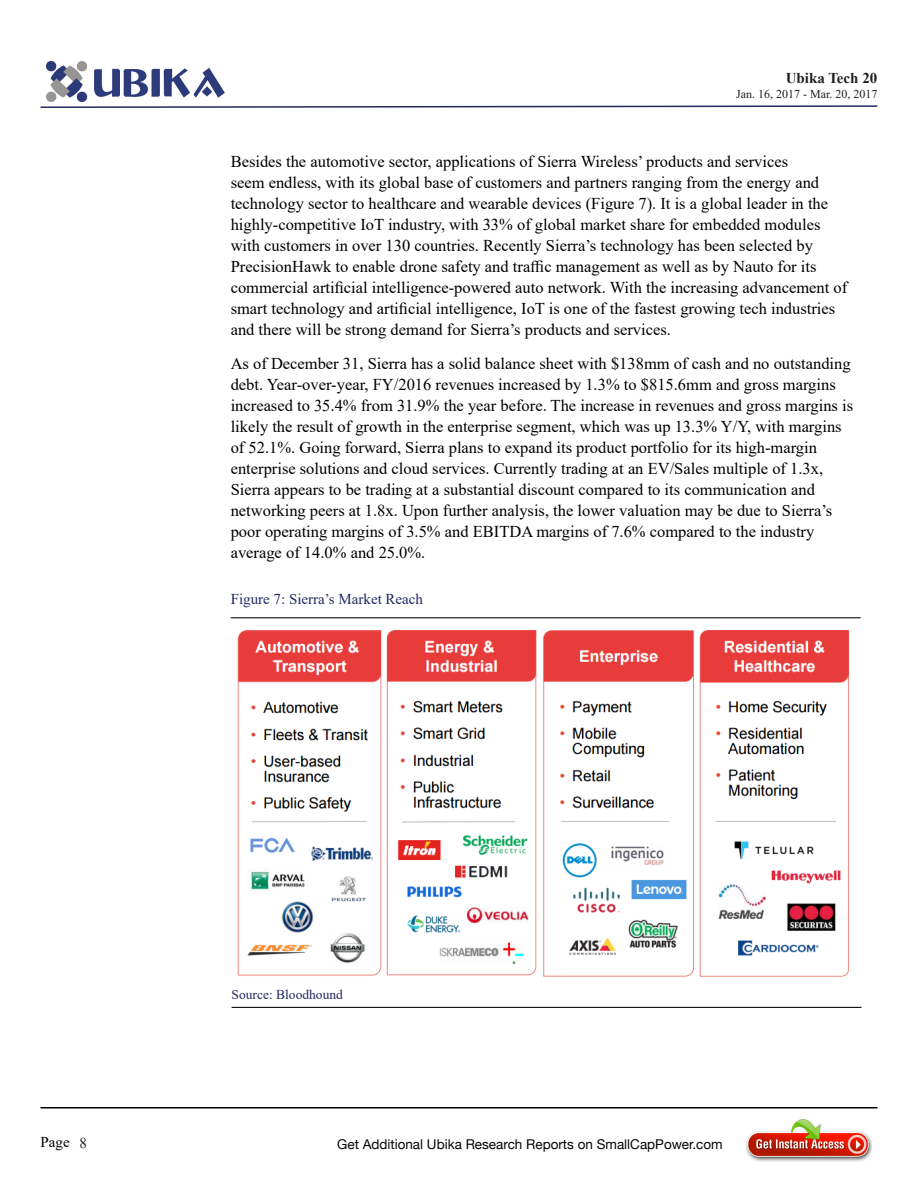
<style>
.page{position:relative;width:918px;height:1188px;background:#fff}
.page>*{position:absolute;margin:0;border:0;box-sizing:border-box;transform-origin:0 0}
.Body_text{font:16.5px/21px "Times New Roman";color:#000}
.Body_text-2{font:15px "Times New Roman";color:#242860}
.t1{font:700 15px "Times New Roman";color:#231f20}
.t2{font:15px "Times New Roman";color:#000}
.t3{font:13.5px "Helvetica Neue";color:#040503}
.Body_text-3{font:13.5px "Times New Roman";color:#242860}
.t4{font:12px "Times New Roman";color:#231f20}
.s1{color:#231f20}
</style>
<div class="page">
<img style="left:47px;top:61px;width:178px;height:41px">
<svg style="left:40px;top:105px;width:838px;height:3px"></svg>
<hr style="left:40px;top:1107px;width:838px;height:1px;background:#000">
<img style="left:746px;top:1120px;width:126px;height:42px">
<hr style="left:231px;top:617px;width:630px;height:1px;background:#000">
<hr style="left:232px;top:1007px;width:630px;height:1px;background:#000">
<img style="left:237px;top:630px;width:612px;height:347px">
<p class="t1" style="left:786px;top:68px;width:93px">Ubika Tech 20</p>
<p class="t4" style="left:736px;top:85px;width:143px">Jan. 16, 2017 - Mar. 20, 2017</p>
<p class="Body_text" style="left:231px;top:150px;width:618px">Besides the automotive sector, applications of Sierra Wireless’ products and services<br>seem endless, with its global base of customers and partners ranging from the energy and technology sector to healthcare and wearable devices (Figure 7). It is a global leader in the highly-competitive IoT industry, with 33% of global market share for embedded modules with customers in over 130 countries. Recently Sierra’s technology has been selected by PrecisionHawk to enable drone safety and traffic management as well as by Nauto for its commercial artificial intelligence-powered auto network. With the increasing advancement of smart technology and artificial intelligence, IoT is one of the fastest growing tech industries and there will be strong demand for Sierra’s products and services.</p>
<p class="Body_text" style="left:231px;top:353px;width:624px">As of December 31, Sierra has a solid balance sheet with $138mm of cash and no outstanding debt. Year-over-year, FY/2016 revenues increased by 1.3% to $815.6mm and gross margins increased to 35.4% from 31.9% the year before. The increase in revenues and gross margins is likely the result of growth in the enterprise segment, which was up 13.3% Y/Y, with margins of 52.1%. Going forward, Sierra plans to expand its product portfolio for its high-margin enterprise solutions and cloud services. Currently trading at an EV/Sales multiple of 1.3x, Sierra appears to be trading at a substantial discount compared to its communication and networking peers at 1.8x. Upon further analysis, the lower valuation may be due to Sierra’s poor operating margins of 3.5% and EBITDA margins of 7.6% compared to the industry average of 14.0% and 25.0%.</p>
<p class="Body_text-2" style="left:231px;top:589px;width:194px">Figure 7: Sierra’s Market Reach</p>
<p class="Body_text-3" style="left:232px;top:985px;width:113px">Source: Bloodhound</p>
<p class="t2" style="left:40px;top:1132px;width:48px">Page <span class="s1">8</span></p>
<p class="t3" style="left:337px;top:1136px;width:387px">Get Additional Ubika Research Reports on SmallCapPower.com</p>
</div>
